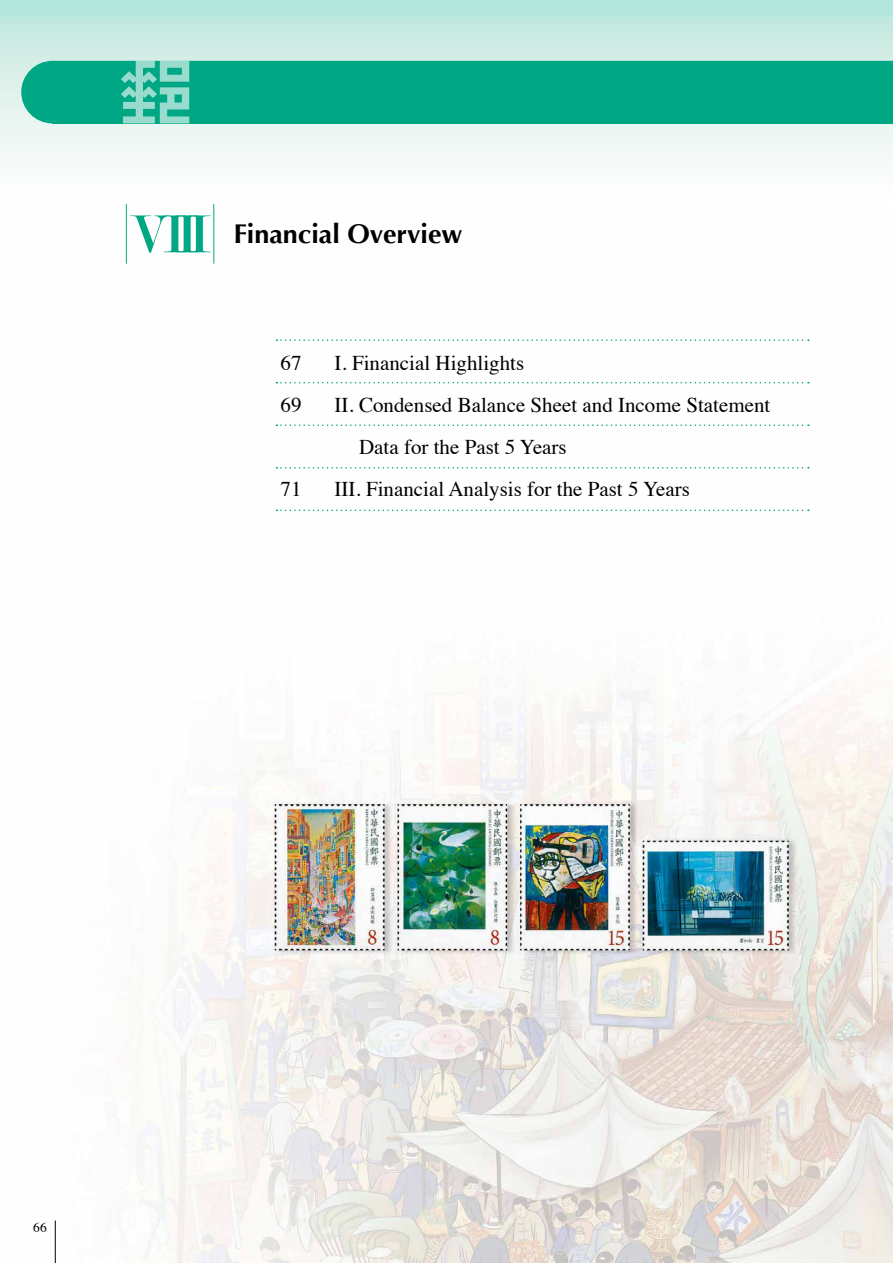
<style>
.page{position:relative;width:893px;height:1263px;background:#fff}
.page>*{position:absolute;margin:0;border:0;box-sizing:border-box;transform-origin:0 0}
.t1{font:700 27px "Optima";color:#000}
.t2{font:21px/42px "Times";color:#000}
.t3{font:13.5px "Times";color:#000}
.s1{font-family:"Modern";font-weight:400;font-size:57px;color:#00a784}
</style>
<div class="page">
<div style="left:0;top:0;width:893px;height:200px;background:linear-gradient(to bottom,#b6e4d9,#fffefd)"></div>
<div style="left:24px;top:63px;width:58px;height:58px;background:#00a784;border-radius:50%"></div>
<div style="left:21px;top:61px;width:63px;height:62px;border:4px solid #00a784;border-radius:50%"></div>
<div style="left:53px;top:61px;width:840px;height:62px;background:#00a784"></div>
<svg style="left:121px;top:61px;width:68px;height:62px"></svg>
<img style="left:54px;top:204px;width:839px;height:1059px">
<svg style="left:276px;top:424px;width:533px;height:2px"></svg>
<svg style="left:276px;top:509px;width:533px;height:2px"></svg>
<svg style="left:276px;top:339px;width:533px;height:2px"></svg>
<svg style="left:276px;top:382px;width:533px;height:1px"></svg>
<svg style="left:276px;top:467px;width:533px;height:1px"></svg>
<hr style="left:126px;top:204px;width:1px;height:60px;background:#00a784">
<hr style="left:213px;top:204px;width:1px;height:60px;background:#00a784">
<p class="t1" style="left:130px;top:218px;width:335px"><span class="s1">VIII</span> Financial Overview</p>
<p class="t2" style="left:281px;top:341px;width:22px">67</p>
<p class="t2" style="left:335px;top:341px;width:191px">I. Financial Highlights</p>
<p class="t2" style="left:281px;top:383px;width:22px">69</p>
<p class="t2" style="left:359px;top:383px;width:413px;text-indent:-24px">II. Condensed Balance Sheet and Income Statement<br>Data for the Past 5 Years</p>
<p class="t2" style="left:281px;top:467px;width:22px">71</p>
<p class="t2" style="left:335px;top:467px;width:357px">III. Financial Analysis for the Past 5 Years</p>
<p class="t3" style="left:33px;top:1214px;width:15px">66</p>
</div>
